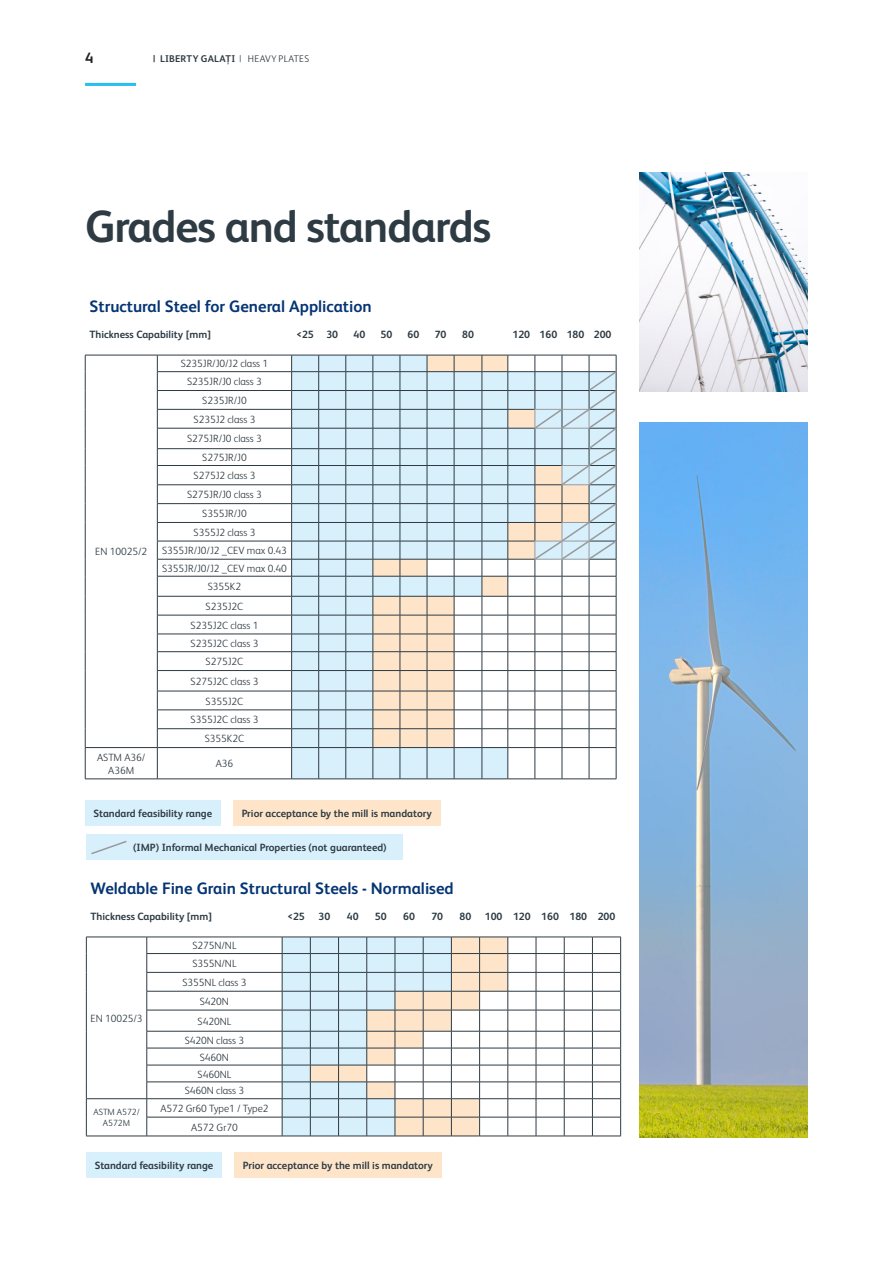
<style>
.page{position:relative;width:893px;height:1263px;background:#fff}
.page>*{position:absolute;margin:0;border:0;box-sizing:border-box;transform-origin:0 0}
.t1{font:700 45px "FS Albert";letter-spacing:-.025em;color:#2e3b43}
.t2{font:700 16.5px "FS Albert";color:#053474}
.t3{font:700 15px "FS Albert";color:#231f20}
.t4{font:300 10.5px "FS Albert";color:#2e3b43}
.t5{font:700 10.5px "FS Albert";color:#2e3b43}
.t6{font:700 9.75px "FS Albert";letter-spacing:.025em;color:#2e3b43}
.t7{font:300 9px "FS Albert";color:#2e3b43}
.s1{font-weight:300}
</style>
<div class="page">
<hr style="left:85px;top:83px;width:51px;height:3px;background:#26bff0">
<svg style="left:158px;top:372px;width:133px;height:407px"></svg>
<svg style="left:374px;top:748px;width:242px;height:31px;fill:#d8f0fb"></svg>
<hr style="left:85px;top:355px;width:72px;height:1px;background:#2e3b43">
<hr style="left:157px;top:355px;width:135px;height:1px;background:#2e3b43">
<svg style="left:85px;top:355px;width:1px;height:392px"></svg>
<hr style="left:85px;top:747px;width:72px;height:1px;background:#2e3b43">
<hr style="left:85px;top:748px;width:1px;height:31px;background:#2e3b43">
<hr style="left:85px;top:779px;width:72px;height:1px;background:#2e3b43">
<hr style="left:157px;top:371px;width:135px;height:1px;background:#2e3b43">
<hr style="left:157px;top:390px;width:135px;height:1px;background:#2e3b43">
<hr style="left:157px;top:409px;width:135px;height:1px;background:#2e3b43">
<hr style="left:157px;top:428px;width:135px;height:1px;background:#2e3b43">
<hr style="left:157px;top:448px;width:135px;height:1px;background:#2e3b43">
<hr style="left:157px;top:465px;width:135px;height:1px;background:#2e3b43">
<hr style="left:157px;top:484px;width:135px;height:1px;background:#2e3b43">
<hr style="left:157px;top:503px;width:135px;height:1px;background:#2e3b43">
<hr style="left:157px;top:522px;width:135px;height:1px;background:#2e3b43">
<hr style="left:157px;top:541px;width:135px;height:1px;background:#2e3b43">
<hr style="left:157px;top:559px;width:135px;height:1px;background:#2e3b43">
<hr style="left:157px;top:576px;width:135px;height:1px;background:#2e3b43">
<hr style="left:157px;top:596px;width:135px;height:1px;background:#2e3b43">
<hr style="left:157px;top:615px;width:135px;height:1px;background:#2e3b43">
<hr style="left:157px;top:634px;width:135px;height:1px;background:#2e3b43">
<hr style="left:157px;top:651px;width:135px;height:1px;background:#2e3b43">
<hr style="left:157px;top:670px;width:135px;height:1px;background:#2e3b43">
<hr style="left:157px;top:691px;width:135px;height:1px;background:#2e3b43">
<hr style="left:157px;top:710px;width:135px;height:1px;background:#2e3b43">
<hr style="left:157px;top:728px;width:135px;height:1px;background:#2e3b43">
<svg style="left:157px;top:355px;width:1px;height:392px"></svg>
<hr style="left:157px;top:747px;width:135px;height:1px;background:#2e3b43">
<hr style="left:157px;top:748px;width:1px;height:31px;background:#2e3b43">
<hr style="left:291px;top:748px;width:1px;height:31px;background:#2e3b43">
<hr style="left:318px;top:748px;width:1px;height:31px;background:#2e3b43">
<hr style="left:346px;top:748px;width:1px;height:31px;background:#2e3b43">
<hr style="left:373px;top:748px;width:1px;height:31px;background:#2e3b43">
<hr style="left:400px;top:748px;width:1px;height:31px;background:#2e3b43">
<hr style="left:427px;top:748px;width:1px;height:31px;background:#2e3b43">
<hr style="left:454px;top:748px;width:1px;height:31px;background:#2e3b43">
<hr style="left:482px;top:748px;width:1px;height:31px;background:#2e3b43">
<hr style="left:508px;top:748px;width:1px;height:31px;background:#2e3b43">
<hr style="left:535px;top:748px;width:1px;height:31px;background:#2e3b43">
<hr style="left:562px;top:748px;width:1px;height:31px;background:#2e3b43">
<hr style="left:589px;top:748px;width:1px;height:31px;background:#2e3b43">
<hr style="left:616px;top:748px;width:1px;height:31px;background:#2e3b43">
<hr style="left:157px;top:779px;width:135px;height:1px;background:#2e3b43">
<svg style="left:292px;top:779px;width:324px;height:1px"></svg>
<svg style="left:291px;top:355px;width:326px;height:393px"></svg>
<div style="left:85px;top:800px;width:136px;height:25px;background:#d8f0fb"></div>
<div style="left:233px;top:800px;width:207px;height:25px;background:#fee5ca"></div>
<div style="left:86px;top:834px;width:317px;height:25px;background:#d8f0fb"></div>
<svg style="left:91px;top:841px;width:36px;height:13px"></svg>
<svg style="left:148px;top:938px;width:134px;height:198px"></svg>
<hr style="left:86px;top:937px;width:61px;height:1px;background:#2e3b43">
<hr style="left:147px;top:937px;width:135px;height:1px;background:#2e3b43">
<hr style="left:86px;top:1098px;width:61px;height:1px;background:#2e3b43">
<svg style="left:86px;top:937px;width:1px;height:199px"></svg>
<hr style="left:86px;top:1136px;width:61px;height:1px;background:#2e3b43">
<hr style="left:147px;top:953px;width:135px;height:1px;background:#2e3b43">
<hr style="left:147px;top:972px;width:135px;height:1px;background:#2e3b43">
<hr style="left:147px;top:991px;width:135px;height:1px;background:#2e3b43">
<hr style="left:147px;top:1010px;width:135px;height:1px;background:#2e3b43">
<hr style="left:147px;top:1031px;width:135px;height:1px;background:#2e3b43">
<hr style="left:147px;top:1048px;width:135px;height:1px;background:#2e3b43">
<hr style="left:147px;top:1065px;width:135px;height:1px;background:#2e3b43">
<hr style="left:147px;top:1082px;width:135px;height:1px;background:#2e3b43">
<hr style="left:147px;top:1098px;width:135px;height:1px;background:#2e3b43">
<hr style="left:147px;top:1117px;width:135px;height:1px;background:#2e3b43">
<svg style="left:147px;top:937px;width:1px;height:199px"></svg>
<hr style="left:147px;top:1136px;width:135px;height:1px;background:#2e3b43">
<svg style="left:282px;top:937px;width:339px;height:200px"></svg>
<div style="left:86px;top:1153px;width:136px;height:25px;background:#d8f0fb"></div>
<div style="left:234px;top:1153px;width:207px;height:25px;background:#fee5ca"></div>
<img style="left:640px;top:172px;width:168px;height:219px">
<img style="left:640px;top:422px;width:168px;height:715px">
<h3 class="t3" style="left:85px;top:47px;width:10px">4</h3>
<p class="t6" style="left:153px;top:52px;width:157px">| LIBERTY GALAȚI <span class="s1">| HEAVY PLATES</span></p>
<p class="t1" style="left:85px;top:196px;width:408px">Grades and standards</p>
<p class="t2" style="left:89px;top:295px;width:284px">Structural Steel for General Application</p>
<p class="t5" style="left:89px;top:327px;width:123px">Thickness Capability [mm]</p>
<p class="t5" style="left:297px;top:327px;width:19px">&lt;25</p>
<p class="t5" style="left:326px;top:327px;width:13px">30</p>
<p class="t5" style="left:353px;top:327px;width:13px">40</p>
<p class="t5" style="left:380px;top:327px;width:13px">50</p>
<p class="t5" style="left:408px;top:327px;width:13px">60</p>
<p class="t5" style="left:435px;top:327px;width:13px">70</p>
<p class="t5" style="left:462px;top:327px;width:13px">80</p>
<p class="t5" style="left:512px;top:327px;width:19px">120</p>
<p class="t5" style="left:540px;top:327px;width:19px">160</p>
<p class="t5" style="left:567px;top:327px;width:19px">180</p>
<p class="t5" style="left:594px;top:327px;width:19px">200</p>
<p class="t4" style="left:95px;top:545px;width:53px">EN 10025/2</p>
<p class="t4" style="left:97px;top:750px;width:50px">ASTM A36/</p>
<p class="t4" style="left:108px;top:763px;width:28px">A36M</p>
<p class="t4" style="left:181px;top:357px;width:89px">S235JR/J0/J2 class 1</p>
<p class="t4" style="left:187px;top:375px;width:76px">S235JR/J0 class 3</p>
<p class="t4" style="left:202px;top:393px;width:46px">S235JR/J0</p>
<p class="t4" style="left:194px;top:412px;width:63px">S235J2 class 3</p>
<p class="t4" style="left:187px;top:432px;width:76px">S275JR/J0 class 3</p>
<p class="t4" style="left:202px;top:451px;width:46px">S275JR/J0</p>
<p class="t4" style="left:194px;top:469px;width:63px">S275J2 class 3</p>
<p class="t4" style="left:187px;top:488px;width:76px">S275JR/J0 class 3</p>
<p class="t4" style="left:202px;top:507px;width:46px">S355JR/J0</p>
<p class="t4" style="left:194px;top:525px;width:63px">S355J2 class 3</p>
<p class="t4" style="left:162px;top:544px;width:126px">S355JR/J0/J2 _CEV max 0.43</p>
<p class="t4" style="left:162px;top:561px;width:126px">S355JR/J0/J2 _CEV max 0.40</p>
<p class="t4" style="left:208px;top:580px;width:35px">S355K2</p>
<p class="t4" style="left:206px;top:599px;width:39px">S235J2C</p>
<p class="t4" style="left:191px;top:618px;width:69px">S235J2C class 1</p>
<p class="t4" style="left:191px;top:636px;width:69px">S235J2C class 3</p>
<p class="t4" style="left:206px;top:655px;width:39px">S275J2C</p>
<p class="t4" style="left:191px;top:674px;width:69px">S275J2C class 3</p>
<p class="t4" style="left:206px;top:694px;width:39px">S355J2C</p>
<p class="t4" style="left:191px;top:713px;width:69px">S355J2C class 3</p>
<p class="t4" style="left:205px;top:732px;width:41px">S355K2C</p>
<p class="t4" style="left:216px;top:757px;width:19px">A36</p>
<p class="t5" style="left:94px;top:806px;width:120px">Standard feasibility range</p>
<p class="t5" style="left:242px;top:806px;width:192px">Prior acceptance by the mill is mandatory</p>
<p class="t5" style="left:133px;top:840px;width:255px">(IMP) Informal Mechanical Properties (not guaranteed)</p>
<p class="t2" style="left:91px;top:877px;width:365px">Weldable Fine Grain Structural Steels - Normalised</p>
<p class="t5" style="left:91px;top:909px;width:123px">Thickness Capability [mm]</p>
<p class="t5" style="left:288px;top:909px;width:19px">&lt;25</p>
<p class="t5" style="left:319px;top:909px;width:13px">30</p>
<p class="t5" style="left:347px;top:909px;width:13px">40</p>
<p class="t5" style="left:375px;top:909px;width:13px">50</p>
<p class="t5" style="left:403px;top:909px;width:13px">60</p>
<p class="t5" style="left:431px;top:909px;width:13px">70</p>
<p class="t5" style="left:460px;top:909px;width:13px">80</p>
<p class="t5" style="left:485px;top:909px;width:19px">100</p>
<p class="t5" style="left:513px;top:909px;width:19px">120</p>
<p class="t5" style="left:541px;top:909px;width:19px">160</p>
<p class="t5" style="left:569px;top:909px;width:19px">180</p>
<p class="t5" style="left:598px;top:909px;width:19px">200</p>
<p class="t4" style="left:91px;top:1011px;width:53px">EN 10025/3</p>
<p class="t4" style="left:192px;top:939px;width:46px">S275N/NL</p>
<p class="t4" style="left:192px;top:956px;width:46px">S355N/NL</p>
<p class="t4" style="left:183px;top:975px;width:65px">S355NL class 3</p>
<p class="t4" style="left:200px;top:994px;width:31px">S420N</p>
<p class="t4" style="left:198px;top:1014px;width:35px">S420NL</p>
<p class="t4" style="left:185px;top:1033px;width:61px">S420N class 3</p>
<p class="t4" style="left:200px;top:1050px;width:31px">S460N</p>
<p class="t4" style="left:198px;top:1067px;width:35px">S460NL</p>
<p class="t4" style="left:185px;top:1084px;width:61px">S460N class 3</p>
<p class="t4" style="left:160px;top:1101px;width:110px">A572 Gr60 Type1 / Type2</p>
<p class="t4" style="left:191px;top:1120px;width:48px">A572 Gr70</p>
<p class="t5" style="left:95px;top:1159px;width:120px">Standard feasibility range</p>
<p class="t5" style="left:243px;top:1159px;width:192px">Prior acceptance by the mill is mandatory</p>
<p class="t7" style="left:93px;top:1106px;width:48px">ASTM A572/</p>
<p class="t7" style="left:103px;top:1117px;width:29px">A572M</p>
</div>
